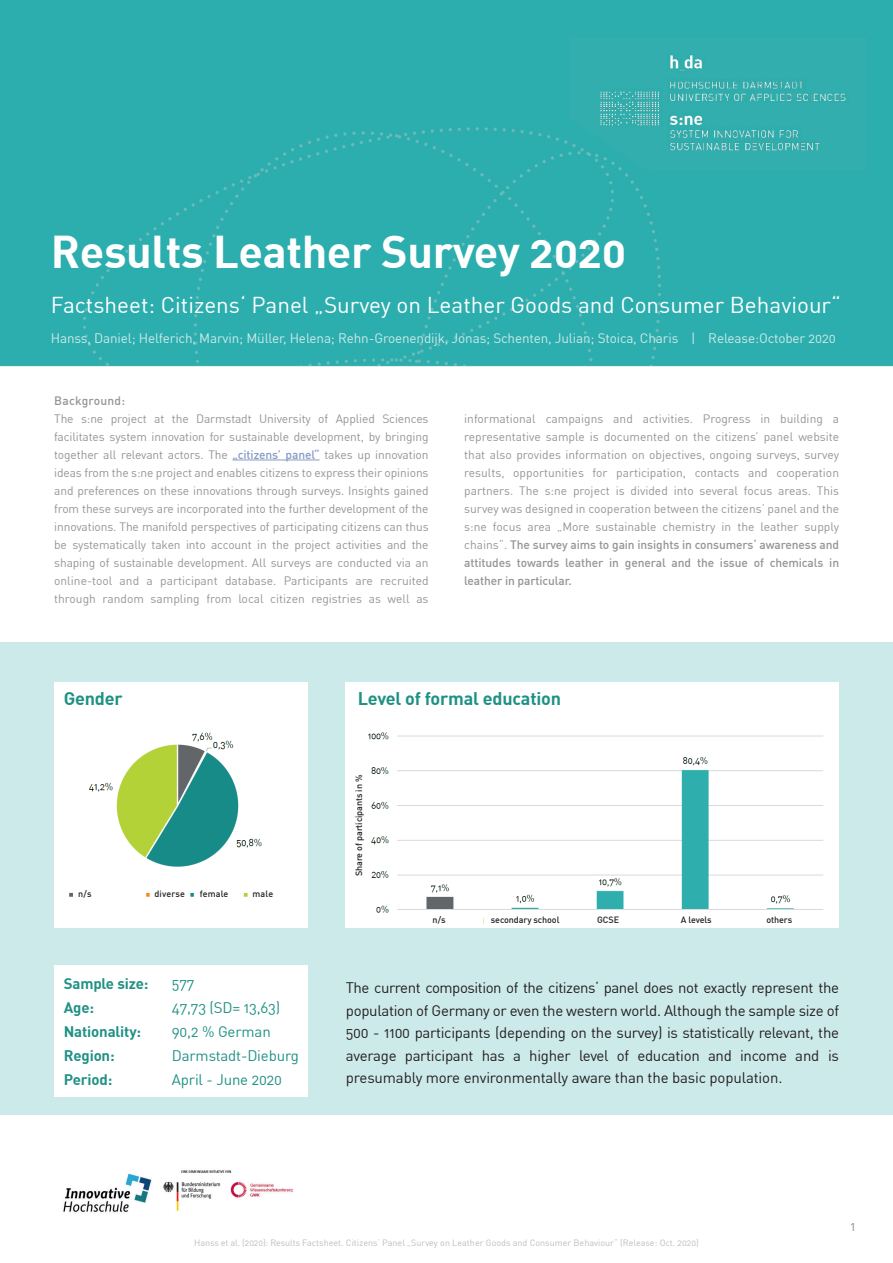
<style>
.page{position:relative;width:893px;height:1263px;background:#fff}
.page>*{position:absolute;margin:0;border:0;box-sizing:border-box;transform-origin:0 0}
.t1{font:700 45px "HDADIN Office";color:#fff}
.t2{font:22.5px "HDADIN Office";letter-spacing:.01em;color:#fff}
.t3{font:700 18px "HDADIN Office";color:#1f9184}
.t4{font:15px/22.5px "HDADIN Office";color:#231f20;text-align:justify}
.t5{font:15px "HDADIN Office";color:#1f9184}
.t6{font:700 15px "HDADIN Office";color:#1f9184}
.t7{font:13.5px "HDADIN Office";color:#cdeaea}
.t8{font:13.5px "HDADIN Office";color:#939598}
.t9{font:12px/18px "HDADIN Office";letter-spacing:.01em;color:#939598;text-align:justify}
.t10{font:500 12px "HDADIN Office";letter-spacing:.03em;color:#939598}
.t11{font:9px "HDADIN Office";letter-spacing:.01em;color:#bcbdc0}
.t12{font:500 9px "HDADIN Office";color:#231f20}
.t13{font:500 9px "HDADIN Office";letter-spacing:.03em;color:#231f20}
.s1{font-weight:500;color:#879bc7}
.s2{font-weight:500}
</style>
<div class="page">
<img style="left:63px;top:1170px;width:231px;height:43px">
<div style="left:0;top:642px;width:893px;height:472px;background:#cdeaea"></div>
<div style="left:0;top:0;width:893px;height:367px;background:#2caeae"></div>
<hr style="left:232px;top:460px;width:88px;height:1px;background:#879bc7">
<div style="left:54px;top:682px;width:253px;height:246px;background:#fff"></div>
<img style="left:69px;top:732px;width:193px;height:165px">
<div style="left:74px;top:886px;width:61px;height:16px;background:#fff"></div>
<div style="left:150px;top:886px;width:36px;height:16px;background:#fff"></div>
<div style="left:196px;top:886px;width:39px;height:16px;background:#fff"></div>
<div style="left:248px;top:886px;width:50px;height:16px;background:#fff"></div>
<img style="left:346px;top:710px;width:493px;height:218px">
<div style="left:346px;top:682px;width:493px;height:28px;background:#fff"></div>
<div style="left:407px;top:912px;width:64px;height:16px;background:#fff"></div>
<div style="left:562px;top:912px;width:92px;height:16px;background:#fff"></div>
<div style="left:651px;top:912px;width:91px;height:16px;background:#fff"></div>
<div style="left:733px;top:912px;width:92px;height:16px;background:#fff"></div>
<div style="left:484px;top:912px;width:83px;height:16px;background:#fff"></div>
<div style="left:54px;top:965px;width:253px;height:132px;background:#fff"></div>
<div style="left:351px;top:763px;width:16px;height:124px;background:#fff"></div>
<img style="left:569px;top:37px;width:298px;height:136px">
<h1 class="t1" style="left:51px;top:222px;width:577px">Results Leather Survey 2020</h1>
<h2 class="t2" style="left:51px;top:291px;width:791px">Factsheet: Citizens‘ Panel „Survey on Leather Goods and Consumer Behaviour“</h2>
<p class="t7" style="left:51px;top:330px;width:786px">Hanss, Daniel; Helferich, Marvin; Müller, Helena; Rehn-Groenendijk, Jonas; Schenten, Julian; Stoica, Charis | Release:October 2020</p>
<p class="t10" style="left:54px;top:393px;width:72px">Background:</p>
<p class="t9" style="left:54px;top:409px;width:376px">The s:ne project at the Darmstadt University of Applied Sciences facilitates system innovation for sustainable development, by bringing together all relevant actors. The <span class="s1">„citizens’ panel“</span> takes up innovation ideas from the s:ne project and enables citizens to express their opinions and preferences on these innovations through surveys. Insights gained from these surveys are incorporated into the further development of the innovations. The manifold perspectives of participating citizens can thus be systematically taken into account in the project activities and the shaping of sustainable development. All surveys are conducted via an online-tool and a participant database. Participants are recruited through random sampling from local citizen registries as well as</p>
<p class="t9" style="left:464px;top:409px;width:376px">informational campaigns and activities. Progress in building a representative sample is documented on the citizens’ panel website that also provides information on objectives, ongoing surveys, survey results, opportunities for participation, contacts and cooperation partners. The s:ne project is divided into several focus areas. This survey was designed in cooperation between the citizens‘ panel and the s:ne focus area „More sustainable chemistry in the leather supply chains“. <span class="s2">The survey aims to gain insights in consumers‘ awareness and attitudes towards leather in general and the issue of chemicals in leather in particular.</span></p>
<h3 class="t3" style="left:64px;top:687px;width:60px">Gender</h3>
<p class="t12" style="left:78px;top:888px;width:15px">n/s</p>
<p class="t13" style="left:154px;top:888px;width:32px">diverse</p>
<p class="t12" style="left:200px;top:888px;width:30px">female</p>
<p class="t12" style="left:253px;top:888px;width:22px">male</p>
<p class="t6" style="left:64px;top:974px;width:86px">Sample size:</p>
<p class="t5" style="left:172px;top:974px;width:24px">577</p>
<p class="t6" style="left:64px;top:998px;width:32px">Age:</p>
<p class="t5" style="left:172px;top:998px;width:110px">47,73 (SD= 13,63)</p>
<p class="t6" style="left:64px;top:1022px;width:79px">Nationality:</p>
<p class="t5" style="left:172px;top:1022px;width:100px">90,2 % German</p>
<p class="t6" style="left:64px;top:1046px;width:52px">Region:</p>
<p class="t5" style="left:172px;top:1046px;width:128px">Darmstadt-Dieburg</p>
<p class="t6" style="left:64px;top:1070px;width:50px">Period:</p>
<p class="t5" style="left:172px;top:1070px;width:112px">April - June 2020</p>
<h3 class="t3" style="left:358px;top:687px;width:205px">Level of formal education</h3>
<p class="t13" style="left:353px;top:872px;width:107px;rotate:-90deg">proportion of eople in %</p>
<p class="t12" style="left:353px;top:876px;width:103px;rotate:-90deg">Share of participants in %</p>
<p class="t12" style="left:432px;top:914px;width:15px">n/s</p>
<p class="t12" style="left:491px;top:914px;width:70px">secondary school</p>
<p class="t12" style="left:597px;top:914px;width:23px">GCSE</p>
<p class="t12" style="left:681px;top:914px;width:32px">A levels</p>
<p class="t12" style="left:766px;top:914px;width:27px">others</p>
<p class="t4" style="left:346px;top:976px;width:495px">The current composition of the citizens‘ panel does not exactly represent the population of Germany or even the western world. Although the sample size of 500 - 1100 participants (depending on the survey) is statistically relevant, the average participant has a higher level of education and income and is presumably more environmentally aware than the basic population.</p>
<p class="t11" style="left:194px;top:1237px;width:506px">Hanss et al. (2020): Results Factsheet. Citizens‘ Panel „Survey on Leather Goods and Consumer Behaviour“ (Release: Oct. 2020)</p>
<p class="t8" style="left:850px;top:1217px;width:6px">1</p>
</div>
